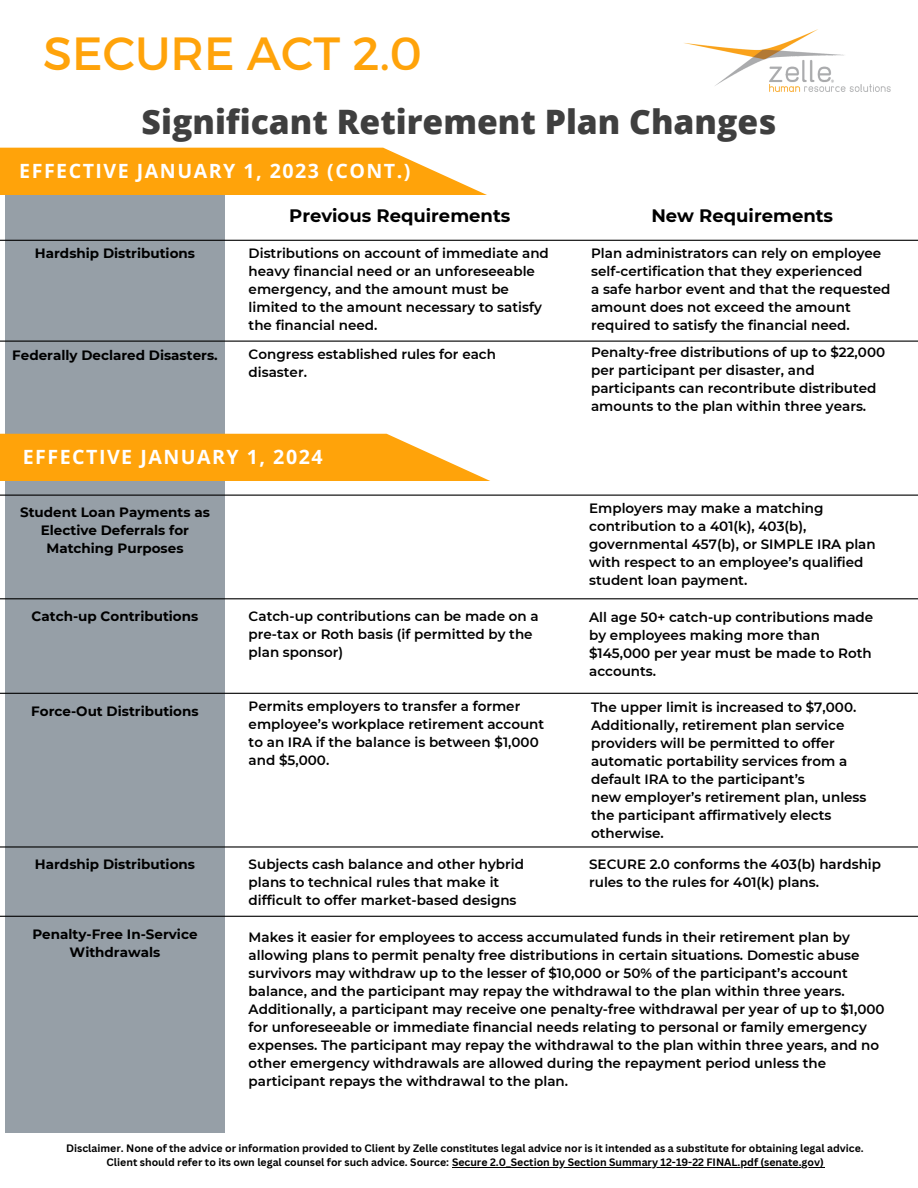
<style>
.page{position:relative;width:918px;height:1188px;background:#fff}
.page>*{position:absolute;margin:0;border:0;box-sizing:border-box;transform-origin:0 0}
.t1{font:46.5px "Montserrat";color:#ffa30a}
.t2{font:800 33.75px "Open Sans";color:#3f3f3f}
.t3{font:700 19.65px "Open Sans";letter-spacing:.075em;color:#fff}
.t4{font:700 18px "Montserrat";color:#000}
.t5{font:600 13.5px/18px "Montserrat";color:#000}
.t6{font:700 13.5px/18px "Montserrat";color:#000;text-align:center}
.t7{font:700 10.5px/14px "Canva Sans";color:#000;text-align:center}
</style>
<div class="page">
<div style="left:5px;top:182px;width:220px;height:951px;background:#969fa7"></div>
<svg style="left:0;top:148px;width:487px;height:47px;background:#ffac23"></svg>
<hr style="left:0;top:240px;width:918px;height:1px;background:#000">
<img style="left:684px;top:29px;width:207px;height:63px">
<hr style="left:0;top:341px;width:918px;height:1px;background:#000">
<hr style="left:0;top:495px;width:918px;height:1px;background:#000">
<hr style="left:0;top:598px;width:918px;height:1px;background:#000">
<hr style="left:0;top:693px;width:918px;height:1px;background:#000">
<hr style="left:0;top:846px;width:918px;height:2px;background:#000">
<hr style="left:0;top:916px;width:918px;height:1px;background:#000">
<svg style="left:0;top:434px;width:490px;height:47px;background:#ffac22"></svg>
<hr style="left:452px;top:1167px;width:372px;height:1px;background:#000">
<h1 class="t1" style="left:43px;top:24px;width:380px">SECURE ACT 2.0</h1>
<h2 class="t2" style="left:142px;top:98px;width:636px">Significant Retirement Plan Changes</h2>
<h3 class="t3" style="left:19px;top:157px;width:393px">EFFECTIVE JANUARY 1, 2023 (CONT.)</h3>
<h3 class="t4" style="left:289px;top:205px;width:223px">Previous Requirements</h3>
<h3 class="t4" style="left:651px;top:205px;width:183px">New Requirements</h3>
<p class="t6" style="left:35px;top:244px;width:162px">Hardship Distributions</p>
<p class="t5" style="left:249px;top:244px;width:302px">Distributions on account of immediate and heavy financial need or an unforeseeable emergency, and the amount must be limited to the amount necessary to satisfy the financial need.</p>
<p class="t6" style="left:12px;top:346px;width:207px">Federally Declared Disasters.</p>
<p class="t5" style="left:249px;top:346px;width:249px">Congress established rules for each disaster.</p>
<p class="t5" style="left:591px;top:343px;width:296px">Penalty-free distributions of up to $22,000 per participant per disaster, and participants can recontribute distributed amounts to the plan within three years.</p>
<p class="t5" style="left:591px;top:244px;width:301px">Plan administrators can rely on employee self-certification that they experienced<br>a safe harbor event and that the requested amount does not exceed the amount required to satisfy the financial need.</p>
<h3 class="t3" style="left:23px;top:443px;width:301px">EFFECTIVE JANUARY 1, 2024</h3>
<p class="t6" style="left:20px;top:503px;width:191px">Student Loan Payments as<br>Elective Deferrals for<br>Matching Purposes</p>
<p class="t5" style="left:589px;top:500px;width:288px">Employers may make a matching contribution to a 401(k), 403(b), governmental 457(b), or SIMPLE IRA plan with respect to an employee’s qualified student loan payment.</p>
<p class="t6" style="left:32px;top:607px;width:168px">Catch-up Contributions</p>
<p class="t5" style="left:249px;top:607px;width:292px">Catch-up contributions can be made on a pre-tax or Roth basis (if permitted by the plan sponsor)</p>
<p class="t5" style="left:589px;top:608px;width:286px">All age 50+ catch-up contributions made by employees making more than $145,000 per year must be made to Roth accounts.</p>
<p class="t6" style="left:31px;top:702px;width:169px">Force-Out Distributions</p>
<p class="t5" style="left:591px;top:698px;width:277px">The upper limit is increased to $7,000.<br>Additionally, retirement plan service providers will be permitted to offer automatic portability services from a default IRA to the participant’s<br>new employer’s retirement plan, unless the participant affirmatively elects otherwise.</p>
<p class="t6" style="left:35px;top:855px;width:162px">Hardship Distributions</p>
<p class="t5" style="left:249px;top:855px;width:277px">Subjects cash balance and other hybrid plans to technical rules that make it difficult to offer market-based designs</p>
<p class="t5" style="left:589px;top:855px;width:293px">SECURE 2.0 conforms the 403(b) hardship rules to the rules for 401(k) plans.</p>
<p class="t6" style="left:32px;top:926px;width:167px">Penalty-Free In-Service<br>Withdrawals</p>
<p class="t5" style="left:249px;top:929px;width:638px">Makes it easier for employees to access accumulated funds in their retirement plan by allowing plans to permit penalty free distributions in certain situations. Domestic abuse survivors may withdraw up to the lesser of $10,000 or 50% of the participant’s account balance, and the participant may repay the withdrawal to the plan within three years.<br>Additionally, a participant may receive one penalty-free withdrawal per year of up to $1,000 for unforeseeable or immediate financial needs relating to personal or family emergency expenses. The participant may repay the withdrawal to the plan within three years, and no other emergency withdrawals are allowed during the repayment period unless the participant repays the withdrawal to the plan.</p>
<p class="t5" style="left:249px;top:697px;width:297px">Permits employers to transfer a former employee’s workplace retirement account to an IRA if the balance is between $1,000 and $5,000.</p>
<p class="t7" style="left:66px;top:1141px;width:799px">Disclaimer. None of the advice or information provided to Client by Zelle constitutes legal advice nor is it intended as a substitute for obtaining legal advice.<br>Client should refer to its own legal counsel for such advice. Source: Secure 2.0_Section by Section Summary 12-19-22 FINAL.pdf (senate.gov)</p>
</div>
